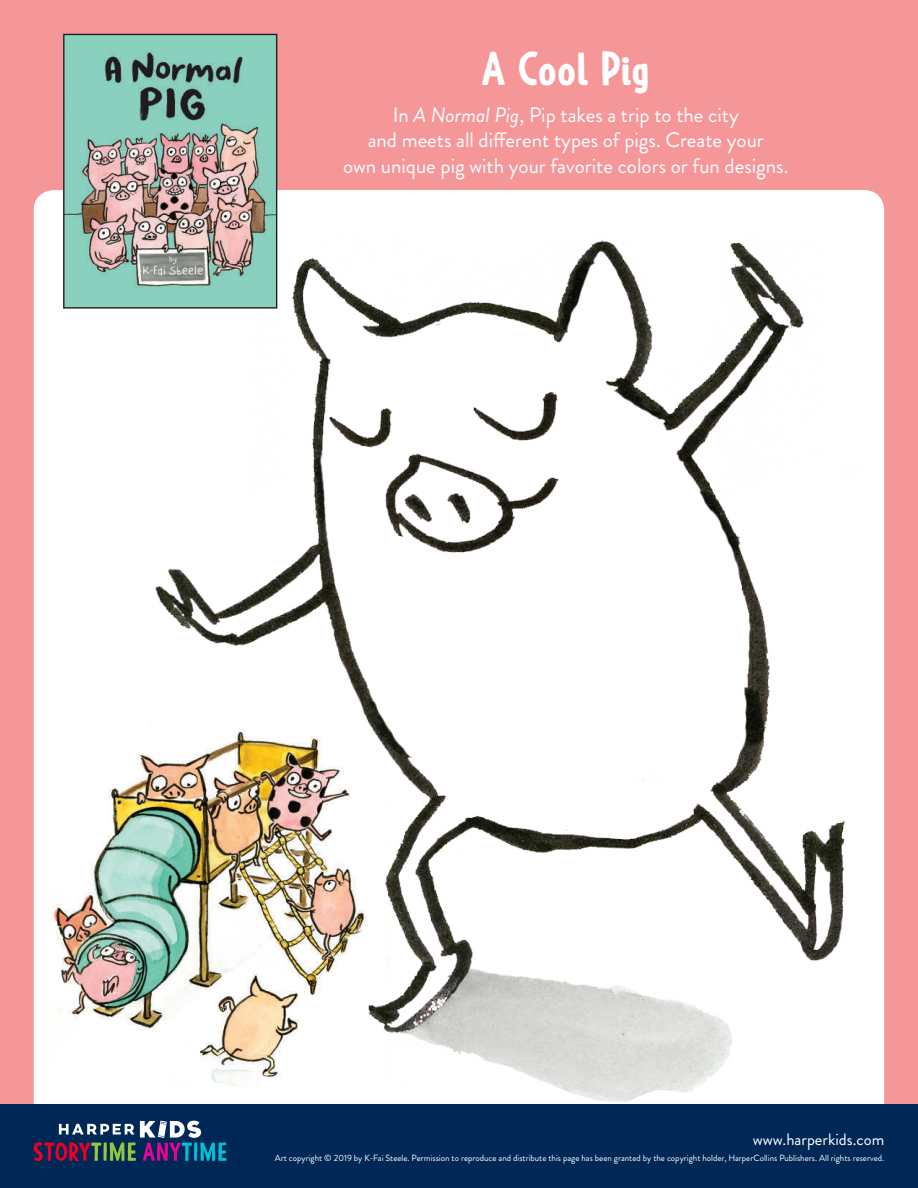
<style>
.page{position:relative;width:918px;height:1188px;background:#f59699}
.page>*{position:absolute;margin:0;border:0;box-sizing:border-box;transform-origin:0 0}
.t1{font:45px "Argone LC Bold";letter-spacing:-.005em;color:#fff;scale:1.05 1}
.t2{font:21px/25.2px "Brandon Grotesque";color:#fff;text-align:center}
.t3{font:16.5px "Brandon Grotesque";color:#fff}
.t4{font:9px "Brandon Grotesque";color:#fff}
.s1{font-style:italic}
</style>
<div class="page">
<div style="left:34px;top:190px;width:850px;height:943px;background:#fff;border-radius:20px"></div>
<div style="left:0;top:1104px;width:918px;height:84px;background:#002856"></div>
<svg style="left:34px;top:1121px;width:192px;height:40px"></svg>
<img style="left:155px;top:235px;width:690px;height:866px">
<img style="left:51px;top:719px;width:352px;height:367px">
<img style="left:65px;top:36px;width:210px;height:271px">
<div style="left:63px;top:34px;width:214px;height:275px;border:1px solid #231f20"></div>
<h1 class="t1" style="left:481px;top:42px;width:163px">A Cool Pig</h1>
<h2 class="t2" style="left:343px;top:103px;width:447px">In <span class="s1">A Normal Pig</span>, Pip takes a trip to the city<br>and meets all different types of pigs. Create your<br>own unique pig with your favorite colors or fun designs.</h2>
<h3 class="t3" style="left:753px;top:1128px;width:133px">www.harperkids.com</h3>
<p class="t4" style="left:275px;top:1151px;width:611px">Art copyright © 2019 by K-Fai Steele. Permission to reproduce and distribute this page has been granted by the copyright holder, HarperCollins Publishers. All rights reserved.</p>
</div>
